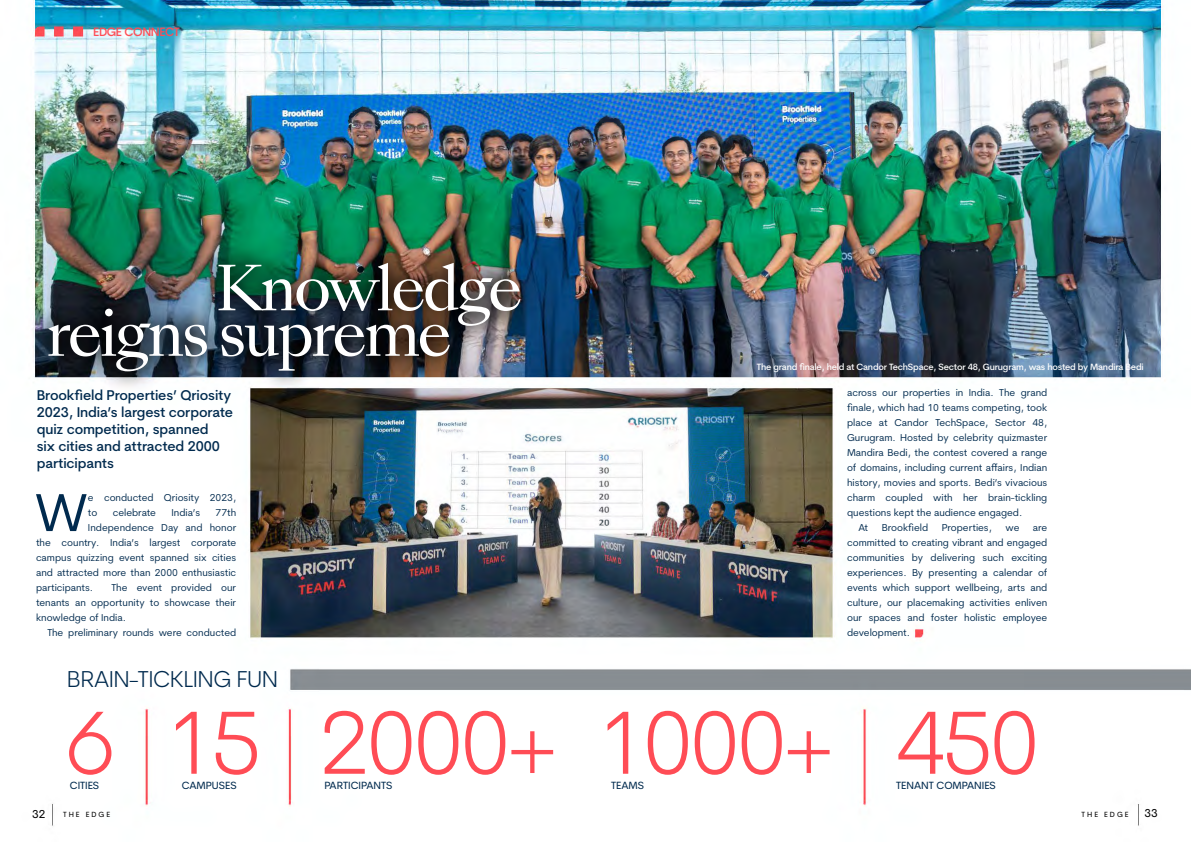
<style>
.page{position:relative;width:1191px;height:842px;background:#fff}
.page>*{position:absolute;margin:0;border:0;box-sizing:border-box;transform-origin:0 0}
.t1{font:300 90.3px "Cerebri Sans";letter-spacing:-.06em;color:#ff4c55}
.t2{font:60px "Sang Bleu Kingdom";letter-spacing:-.05em;color:#fff}
.t3{font:53.4px "Cerebri Sans";color:#002a4e}
.t4{font:300 23.2px "Cerebri Sans";letter-spacing:-.02em;color:#002a4e}
.t5{font:500 14px/17px "Cerebri Sans";letter-spacing:-.01em;color:#002a4e}
.t6{font:500 12px "Cerebri Sans";letter-spacing:-.03em;color:#ff4c55}
.t7{font:11.4px "Cerebri Sans";color:#000}
.t8{font:10.4px "Cerebri Sans";color:#002a4e}
.t9{font:10px/15px "Cerebri Sans";color:#002a4e;text-align:justify}
.t10{font:500 9px "Cerebri Sans";letter-spacing:-.02em;color:#fff}
.t11{font:7.4px "Cerebri Sans";letter-spacing:.27em;color:#000}
</style>
<div class="page">
<img style="left:33px;top:0;width:1158px;height:826px">
<p class="t6" style="left:93px;top:25px;width:88px">EDGE CONNECT</p>
<h2 class="t2" style="left:215px;top:247px;width:309px">Knowledge</h2>
<h2 class="t2" style="left:46px;top:292px;width:407px">reigns supreme</h2>
<h3 class="t5" style="left:37px;top:387px;width:198px">Brookfield Properties’ Qriosity<br>2023, India’s largest corporate quiz competition, spanned<br>six cities and attracted 2000 participants</h3>
<h3 class="t3" style="left:35px;top:480px;width:55px">W</h3>
<p class="t9" style="left:88px;top:490px;width:150px">e conducted Qriosity 2023, to</p>
<p class="t9" style="left:113px;top:505px;width:45px">celebrate</p>
<p class="t9" style="left:171px;top:505px;width:30px">India’s</p>
<p class="t9" style="left:216px;top:505px;width:22px">77th</p>
<p class="t9" style="left:88px;top:520px;width:150px">Independence Day and honor</p>
<p class="t9" style="left:36px;top:535px;width:202px">the country. India’s largest corporate</p>
<p class="t9" style="left:36px;top:550px;width:202px">campus quizzing event spanned six cities</p>
<p class="t9" style="left:36px;top:565px;width:202px">and attracted more than 2000 enthusiastic</p>
<p class="t9" style="left:36px;top:580px;width:59px">participants.</p>
<p class="t9" style="left:36px;top:580px;width:202px;text-indent:75px">The event provided our tenants an opportunity to showcase their knowledge of India.</p>
<p class="t9" style="left:47px;top:625px;width:190px">The preliminary rounds were conducted</p>
<h3 class="t4" style="left:67px;top:665px;width:213px">BRAIN-TICKLING FUN</h3>
<p class="t10" style="left:757px;top:361px;width:388px">The grand finale, held at Candor TechSpace, Sector 48, Gurugram, was hosted by Mandira Bedi</p>
<p class="t9" style="left:847px;top:385px;width:202px">across our properties in India. The grand</p>
<p class="t9" style="left:847px;top:400px;width:202px">finale, which had 10 teams competing, took</p>
<p class="t9" style="left:847px;top:415px;width:202px">place at Candor TechSpace, Sector 48,</p>
<p class="t9" style="left:847px;top:430px;width:202px">Gurugram. Hosted by celebrity quizmaster</p>
<p class="t9" style="left:847px;top:445px;width:202px">Mandira Bedi, the contest covered a range</p>
<p class="t9" style="left:847px;top:460px;width:202px">of domains, including current affairs, Indian</p>
<p class="t9" style="left:847px;top:475px;width:202px">history, movies and sports. Bedi’s vivacious</p>
<p class="t9" style="left:847px;top:490px;width:202px">charm coupled with her brain-tickling</p>
<p class="t9" style="left:847px;top:505px;width:177px">questions kept the audience engaged.</p>
<p class="t9" style="left:858px;top:520px;width:11px">At</p>
<p class="t9" style="left:881px;top:520px;width:48px">Brookfield</p>
<p class="t9" style="left:941px;top:520px;width:52px">Properties,</p>
<p class="t9" style="left:1005px;top:520px;width:15px">we</p>
<p class="t9" style="left:847px;top:520px;width:202px;text-indent:186px">are committed to creating vibrant and engaged communities by delivering such exciting experiences. By presenting a calendar of events which support wellbeing, arts and culture, our placemaking activities enliven our spaces and foster holistic employee development.</p>
<h1 class="t1" style="left:64px;top:687px;width:54px">6</h1>
<p class="t8" style="left:70px;top:779px;width:31px">CITIES</p>
<h1 class="t1" style="left:163px;top:687px;width:879px">15 2000+ 1000+ 450</h1>
<p class="t8" style="left:182px;top:779px;width:56px">CAMPUSES</p>
<p class="t8" style="left:324px;top:779px;width:70px">PARTICIPANTS</p>
<p class="t8" style="left:611px;top:779px;width:35px">TEAMS</p>
<p class="t8" style="left:896px;top:779px;width:101px">TENANT COMPANIES</p>
<p class="t7" style="left:32px;top:807px;width:15px">32</p>
<p class="t11" style="left:63px;top:810px;width:48px">THE EDGE</p>
<p class="t11" style="left:1081px;top:810px;width:48px">THE EDGE</p>
<p class="t7" style="left:1144px;top:806px;width:15px">33</p>
</div>
